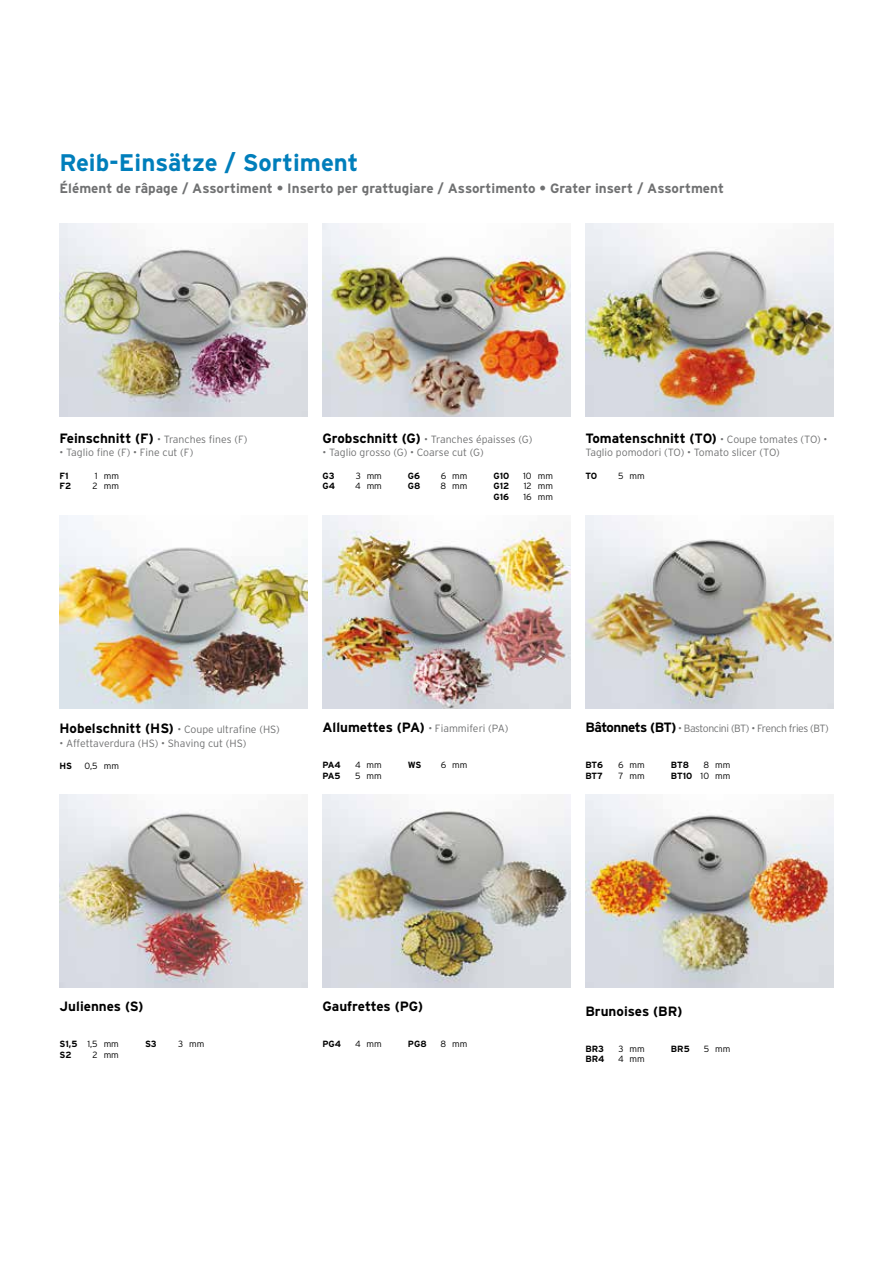
<style>
.page{position:relative;width:893px;height:1263px;background:#fff}
.page>*{position:absolute;margin:0;border:0;box-sizing:border-box;transform-origin:0 0}
.t1{font:700 24px "Interstate";color:#007ebb}
.t2{font:700 13.5px "Interstate";color:#707172}
.t3{font:700 13.5px "Interstate";color:#000}
.t4{font:300 10.5px "Interstate";color:#707172}
.t5{font:300 10.5px "Interstate";letter-spacing:-.04em;color:#707172}
.t6{font:300 9px/10.8px "Interstate";color:#000;text-align:right}
.t7{font:700 9px/10.8px "Interstate";color:#000}
.s1{font-weight:700;font-size:13.5px;color:#000}
.s2{font-weight:300;font-size:10.5px;color:#707172}
.s3{font-weight:700}
.s4{font-weight:300}
</style>
<div class="page">
<img style="left:60px;top:223px;width:248px;height:194px">
<img style="left:322px;top:223px;width:248px;height:194px">
<img style="left:322px;top:515px;width:248px;height:194px">
<img style="left:585px;top:223px;width:248px;height:194px">
<img style="left:585px;top:515px;width:248px;height:194px">
<img style="left:60px;top:794px;width:248px;height:193px">
<img style="left:60px;top:515px;width:248px;height:194px">
<img style="left:322px;top:794px;width:248px;height:193px">
<img style="left:585px;top:794px;width:248px;height:193px">
<h1 class="t1" style="left:60px;top:149px;width:300px">Reib-Einsätze / Sortiment</h1>
<p class="t2" style="left:60px;top:181px;width:666px">Élément de râpage / Assortiment • Inserto per grattugiare / Assortimento • Grater insert / Assortment</p>
<p class="t4" style="left:60px;top:433px;width:189px"><span class="s1">Feinschnitt (F)</span> • Tranches fines (F)</p>
<p class="t4" style="left:60px;top:447px;width:135px">• Taglio fine (F) • Fine cut (F)</p>
<p class="t7" style="left:59px;top:470px;width:11px">F1</p>
<p class="t6" style="left:95px;top:470px;width:26px">1 mm</p>
<p class="t7" style="left:59px;top:481px;width:13px">F2</p>
<p class="t6" style="left:93px;top:481px;width:28px">2 mm</p>
<p class="t4" style="left:322px;top:433px;width:211px"><span class="s1">Grobschnitt (G)</span> • Tranches épaisses (G)</p>
<p class="t4" style="left:322px;top:447px;width:163px">• Taglio grosso (G) • Coarse cut (G)</p>
<p class="t3" style="left:585px;top:430px;width:244px">Tomatenschnitt (TO) <span class="s2">• Coupe tomates (TO) •</span></p>
<p class="t4" style="left:585px;top:447px;width:196px">Taglio pomodori (TO) • Tomato slicer (TO)</p>
<p class="t7" style="left:322px;top:470px;width:14px">G3</p>
<p class="t6" style="left:356px;top:470px;width:28px">3 mm</p>
<p class="t7" style="left:322px;top:481px;width:14px">G4</p>
<p class="t6" style="left:355px;top:481px;width:28px">4 mm</p>
<p class="t7" style="left:408px;top:470px;width:14px">G6</p>
<p class="t6" style="left:441px;top:470px;width:28px">6 mm</p>
<p class="t7" style="left:408px;top:481px;width:14px">G8</p>
<p class="t6" style="left:440px;top:481px;width:28px">8 mm</p>
<p class="t7" style="left:493px;top:470px;width:17px">G10</p>
<p class="t6" style="left:523px;top:470px;width:31px">10 mm</p>
<p class="t7" style="left:493px;top:481px;width:17px">G12</p>
<p class="t6" style="left:524px;top:481px;width:31px">12 mm</p>
<p class="t7" style="left:493px;top:492px;width:17px">G16</p>
<p class="t6" style="left:523px;top:492px;width:31px">16 mm</p>
<p class="t7" style="left:585px;top:470px;width:13px">TO</p>
<p class="t6" style="left:618px;top:470px;width:28px">5 mm</p>
<p class="t4" style="left:60px;top:723px;width:222px"><span class="s1">Hobelschnitt (HS)</span> • Coupe ultrafine (HS)</p>
<p class="t4" style="left:60px;top:737px;width:188px">• Affettaverdura (HS) • Shaving cut (HS)</p>
<p class="t4" style="left:322px;top:723px;width:187px"><span class="s1">Allumettes (PA)</span> • Fiammiferi (PA)</p>
<p class="t5" style="left:585px;top:723px;width:245px"><span class="s1">Bâtonnets (BT)</span> • Bastoncini (BT) • French fries (BT)</p>
<p class="t7" style="left:59px;top:760px;width:14px">HS</p>
<p class="t6" style="left:85px;top:760px;width:36px">0,5 mm</p>
<p class="t7" style="left:322px;top:760px;width:20px">PA4</p>
<p class="t6" style="left:355px;top:760px;width:28px">4 mm</p>
<p class="t7" style="left:322px;top:770px;width:20px">PA5</p>
<p class="t6" style="left:355px;top:770px;width:28px">5 mm</p>
<p class="t7" style="left:408px;top:760px;width:15px">WS</p>
<p class="t6" style="left:441px;top:760px;width:28px">6 mm</p>
<p class="t7" style="left:585px;top:760px;width:19px">BT6</p>
<p class="t6" style="left:618px;top:760px;width:28px">6 mm</p>
<p class="t7" style="left:585px;top:770px;width:19px">BT7</p>
<p class="t6" style="left:619px;top:770px;width:28px">7 mm</p>
<p class="t7" style="left:671px;top:760px;width:20px">BT8</p>
<p class="t6" style="left:671px;top:760px;width:61px">8 mm<br><span class="s3">BT10</span> 10 mm</p>
<p class="t3" style="left:60px;top:999px;width:85px">Juliennes (S)</p>
<p class="t3" style="left:322px;top:999px;width:102px">Gaufrettes (PG)</p>
<p class="t3" style="left:585px;top:1003px;width:98px">Brunoises (BR)</p>
<p class="t7" style="left:59px;top:1039px;width:61px">S1,5 <span class="s4">1,5 mm<br></span>S2</p>
<p class="t6" style="left:93px;top:1049px;width:28px">2 mm</p>
<p class="t7" style="left:145px;top:1039px;width:13px">S3</p>
<p class="t6" style="left:178px;top:1039px;width:28px">3 mm</p>
<p class="t7" style="left:322px;top:1039px;width:20px">PG4</p>
<p class="t6" style="left:355px;top:1039px;width:28px">4 mm</p>
<p class="t7" style="left:408px;top:1039px;width:20px">PG8</p>
<p class="t6" style="left:440px;top:1039px;width:28px">8 mm</p>
<p class="t7" style="left:585px;top:1043px;width:20px">BR3</p>
<p class="t6" style="left:619px;top:1043px;width:28px">3 mm</p>
<p class="t7" style="left:585px;top:1054px;width:21px">BR4</p>
<p class="t6" style="left:618px;top:1054px;width:28px">4 mm</p>
<p class="t7" style="left:671px;top:1043px;width:20px">BR5</p>
<p class="t6" style="left:704px;top:1043px;width:28px">5 mm</p>
</div>
